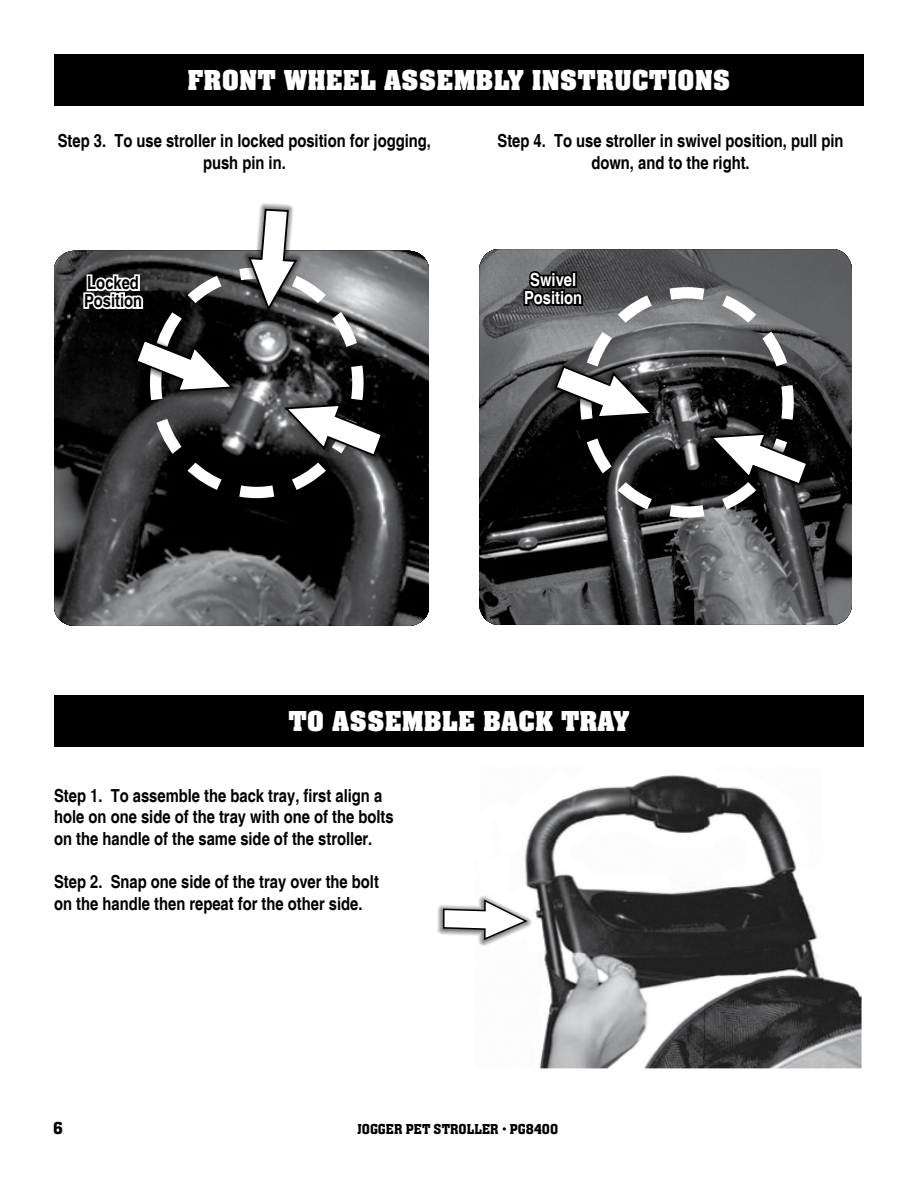
<style>
.page{position:relative;width:918px;height:1188px;background:#fff}
.page>*{position:absolute;margin:0;border:0;box-sizing:border-box;transform-origin:0 0}
.t1{font:700 30px "Aachen Std";color:#fff}
.t2{font:700 condensed 18px/21.6px "Helvetica";color:#000}
.t3{font:700 condensed 18px/18px "Helvetica";color:#fff;text-align:center}
.t4{font:500 18px "Aachen Std";color:#000}
.t5{font:500 15px "Aachen Std";color:#000}
</style>
<div class="page">
<div style="left:54px;top:54px;width:810px;height:52px;background:#000"></div>
<svg style="left:479px;top:249px;width:373px;height:376px;background:#4d4e4f"></svg>
<svg style="left:575px;top:281px;width:224px;height:242px;background:#5a5b5c"></svg>
<svg style="left:695px;top:400px;width:126px;height:119px"></svg>
<svg style="left:522px;top:268px;width:152px;height:254px;background:#4d4e4f"></svg>
<svg style="left:54px;top:251px;width:375px;height:375px;background:#39393b"></svg>
<svg style="left:82px;top:203px;width:314px;height:300px"></svg>
<div style="left:54px;top:695px;width:810px;height:52px;background:#000"></div>
<img style="left:524px;top:775px;width:338px;height:294px">
<svg style="left:437px;top:883px;width:100px;height:74px"></svg>
<h1 class="t1" style="left:187px;top:63px;width:545px">FRONT WHEEL ASSEMBLY INSTRUCTIONS</h1>
<p class="t2" style="left:58px;top:130px;width:375px;text-align:center">Step 3. To use stroller in locked position for jogging, push pin in.</p>
<p class="t2" style="left:497px;top:130px;width:348px;text-align:center">Step 4. To use stroller in swivel position, pull pin down, and to the right.</p>
<p class="t2" style="left:84px;top:274px;width:60px;line-height:18px">Locked<br>Position</p>
<p class="t3" style="left:524px;top:271px;width:60px">Swivel<br>Position</p>
<h1 class="t1" style="left:289px;top:704px;width:343px">TO ASSEMBLE BACK TRAY</h1>
<p class="t2" style="left:54px;top:785px;width:341px">Step 1. To assemble the back tray, first align a hole on one side of the tray with one of the bolts on the handle of the same side of the stroller.</p>
<p class="t2" style="left:54px;top:871px;width:326px">Step 2. Snap one side of the tray over the bolt on the handle then repeat for the other side.</p>
<p class="t4" style="left:53px;top:1118px;width:11px">6</p>
<p class="t5" style="left:357px;top:1121px;width:202px">JOGGER PET STROLLER • PG8400</p>
</div>
